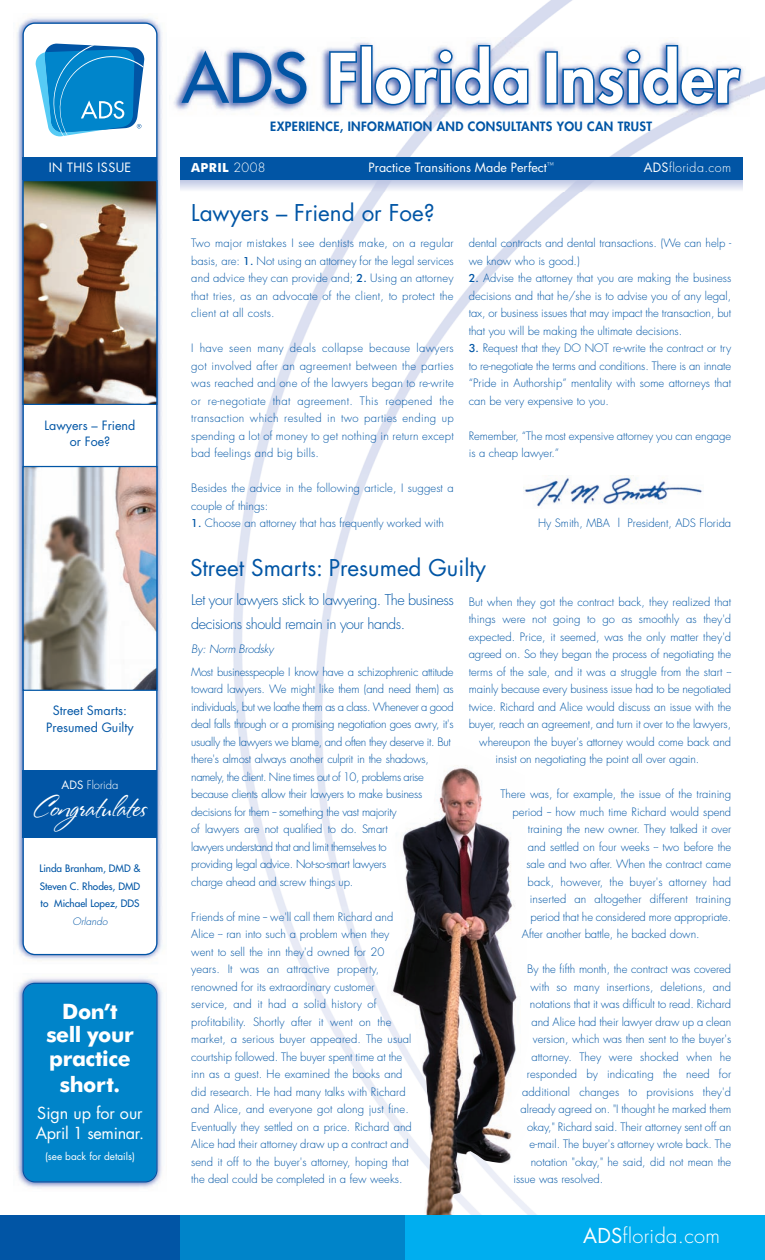
<style>
.page{position:relative;width:765px;height:1260px;background:#fff}
.page>*{position:absolute;margin:0;border:0;box-sizing:border-box;transform-origin:0 0}
.t1{font:27.5px "Stephanie Marie JF";color:#fff}
.t2{font:22.5px "Futura";color:#0155a5}
.t3{font:700 21.25px/23.8px "Futura BT";letter-spacing:-.02em;color:#fff;text-align:center}
.t4{font:300 20px "Futura";letter-spacing:.02em;color:#fff}
.t5{font:16.12px/20px "Futura";letter-spacing:-.02em;color:#fff}
.t6{font:300 14.38px/23.8px "Futura";letter-spacing:-.03em;color:#0155a5}
.t7{font:800 12.5px "Futura";letter-spacing:.03em;color:#0155a5}
.t8{font:12.5px/16.4px "Futura";color:#0155a5;text-align:center}
.t9{font:12.5px "Futura";color:#fff}
.t10{font:300 12.5px "Futura";letter-spacing:.03em;color:#fff}
.t11{font:12.5px "Futura";letter-spacing:.03em;color:#fff}
.t12{font:700 12.5px "Futura BT";letter-spacing:.03em;color:#fff}
.t13{font:300 11.25px/17.5px "Futura";color:#0155a5;text-align:justify}
.t14{font:300 11.25px/17.5px "Futura";letter-spacing:-.025em;color:#0155a5}
.t15{font:italic 300 11.25px "Futura";letter-spacing:-.015em;color:#0155a5}
.t16{font:300 11.25px "Futura";color:#fff}
.t17{font:10px/17.5px "Futura";color:#0155a5;text-align:justify}
.t18{font:10px "Futura";color:#fff}
.t19{font:italic 300 10px "Futura";letter-spacing:.005em;color:#0155a5}
.t20{font:300 7.5px "Futura";color:#fff}
.s1{font-weight:400}
.s2{font-family:"Futura";font-weight:300}
.s3{font-family:"Futura BT";font-weight:500}
</style>
<div class="page">
<img style="left:180px;top:0;width:585px;height:1215px">
<img style="left:387px;top:746px;width:143px;height:469px">
<img style="left:180px;top:180px;width:562px;height:11px">
<img style="left:173px;top:38px;width:576px;height:79px">
<svg style="left:181px;top:51px;width:125px;height:53px"></svg>
<svg style="left:329px;top:45px;width:199px;height:60px"></svg>
<svg style="left:545px;top:45px;width:196px;height:60px"></svg>
<div style="left:180px;top:158px;width:562px;height:22px;background:#0155a5"></div>
<div style="left:405px;top:1215px;width:360px;height:45px;background:#00aeef"></div>
<div style="left:180px;top:1215px;width:225px;height:45px;background:#0084c9"></div>
<div style="left:0;top:1215px;width:180px;height:45px;background:#0155a5"></div>
<img style="left:17px;top:17px;width:145px;height:943px">
<svg style="left:22px;top:22px;width:136px;height:933px"></svg>
<svg style="left:36px;top:44px;width:108px;height:92px"></svg>
<div style="left:22px;top:158px;width:136px;height:22px;background:#0155a5"></div>
<img style="left:24px;top:182px;width:132px;height:221px">
<div style="left:22px;top:180px;width:136px;height:225px;border:1px solid #0155a5"></div>
<img style="left:24px;top:468px;width:132px;height:221px">
<div style="left:22px;top:466px;width:136px;height:225px;border:1px solid #0155a5"></div>
<img style="left:524px;top:476px;width:180px;height:33px">
<img style="left:16px;top:978px;width:146px;height:210px">
<div style="left:22px;top:983px;width:136px;height:199px;background:#0084c9"></div>
<div style="left:22px;top:770px;width:136px;height:68px;background:#0155a5"></div>
<p class="t11" style="left:49px;top:162px;width:84px">IN THIS ISSUE</p>
<p class="t8" style="left:45px;top:418px;width:92px">Lawyers – Friend or Foe?</p>
<p class="t8" style="left:46px;top:704px;width:89px">Street Smarts:<br>Presumed Guilty</p>
<p class="t16" style="left:62px;top:780px;width:58px"><span class="s1">ADS</span> Florida</p>
<h1 class="t1" style="left:34px;top:790px;width:114px">Congratulates</h1>
<p class="t17" style="left:40px;top:860px;width:103px">Linda Branham, DMD &amp; Steven C. Rhodes, DMD to Michael Lopez, DDS</p>
<p class="t19" style="left:72px;top:916px;width:37px">Orlando</p>
<h3 class="t3" style="left:46px;top:1001px;width:89px">Don’t sell your practice</h3>
<h3 class="t3" style="left:60px;top:1075px;width:62px">short.</h3>
<h3 class="t5" style="left:36px;top:1104px;width:110px">Sign up for our<br>April 1 seminar.</h3>
<p class="t18" style="left:45px;top:1152px;width:91px">(see back for details)</p>
<p class="t7" style="left:270px;top:121px;width:383px">EXPERIENCE, INFORMATION AND CONSULTANTS YOU CAN TRUST</p>
<p class="t9" style="left:369px;top:162px;width:180px">Practice Transitions Made Perfect</p>
<p class="t12" style="left:191px;top:163px;width:76px">APRIL <span class="s2">2008</span></p>
<p class="t20" style="left:547px;top:162px;width:9px">™</p>
<h2 class="t2" style="left:191px;top:203px;width:245px">Lawyers – Friend or Foe?</h2>
<p class="t10" style="left:644px;top:162px;width:89px"><span class="s1">ADS</span>florida.com</p>
<p class="t13" style="left:191px;top:235px;width:264px">Two major mistakes I see dentists make, on a regular basis, are: <span class="s3">1.</span> Not using an attorney for the legal services and advice they can provide and; <span class="s3">2.</span> Using an attorney that tries, as an advocate of the client, to protect the client at all costs.</p>
<p class="t13" style="left:191px;top:340px;width:264px">I have seen many deals collapse because lawyers got involved after an agreement between the parties was reached and one of the lawyers began to re-write or re-negotiate that agreement. This reopened the transaction which resulted in two parties ending up spending a lot of money to get nothing in return except bad feelings and big bills.</p>
<p class="t13" style="left:191px;top:480px;width:264px">Besides the advice in the following article, I suggest a couple of things:</p>
<p class="t13" style="left:191px;top:516px;width:254px"><span class="s3">1.</span> Choose an attorney that has frequently worked with</p>
<p class="t13" style="left:469px;top:236px;width:264px">dental contracts and dental transactions. (We can help - we know who is good.)</p>
<p class="t13" style="left:469px;top:271px;width:264px"><span class="s3">2.</span> Advise the attorney that you are making the business decisions and that he/she is to advise you of any legal, tax, or business issues that may impact the transaction, but that you will be making the ultimate decisions.</p>
<p class="t13" style="left:469px;top:341px;width:264px"><span class="s3">3.</span> Request that they DO NOT re-write the contract or try to re-negotiate the terms and conditions. There is an innate “Pride in Authorship” mentality with some attorneys that can be very expensive to you.</p>
<p class="t13" style="left:469px;top:428px;width:264px">Remember, “The most expensive attorney you can engage is a cheap lawyer.”</p>
<p class="t13" style="left:538px;top:516px;width:195px">Hy Smith, MBA | President, ADS Florida</p>
<h2 class="t2" style="left:190px;top:558px;width:298px">Street Smarts: Presumed Guilty</h2>
<p class="t6" style="left:191px;top:590px;width:264px">Let your lawyers stick to lawyering. The business decisions should remain in your hands.</p>
<p class="t15" style="left:191px;top:644px;width:84px">By: Norm Brodsky</p>
<p class="t13" style="left:469px;top:594px;width:264px">But when they got the contract back, they realized that</p>
<p class="t13" style="left:469px;top:611px;width:264px">things were not going to go as smoothly as they'd</p>
<p class="t13" style="left:469px;top:629px;width:264px">expected. Price, it seemed, was the only matter they'd</p>
<p class="t13" style="left:469px;top:646px;width:264px">agreed on. So they began the process of negotiating the</p>
<p class="t13" style="left:469px;top:664px;width:264px">terms of the sale, and it was a struggle from the start --</p>
<p class="t13" style="left:469px;top:681px;width:264px">mainly because every business issue had to be negotiated</p>
<p class="t13" style="left:469px;top:699px;width:264px">twice. Richard and Alice would discuss an issue with the</p>
<p class="t13" style="left:469px;top:716px;width:264px">buyer, reach an agreement, and turn it over to the lawyers,</p>
<p class="t13" style="left:479px;top:734px;width:253px">whereupon the buyer's attorney would come back and</p>
<p class="t13" style="left:496px;top:751px;width:205px">insist on negotiating the point all over again.</p>
<p class="t13" style="left:500px;top:786px;width:232px">There was, for example, the issue of the training</p>
<p class="t13" style="left:513px;top:804px;width:220px">period -- how much time Richard would spend</p>
<p class="t13" style="left:528px;top:821px;width:205px">training the new owner. They talked it over</p>
<p class="t13" style="left:528px;top:839px;width:205px">and settled on four weeks -- two before the</p>
<p class="t13" style="left:526px;top:856px;width:206px">sale and two after. When the contract came</p>
<p class="t13" style="left:528px;top:874px;width:205px">back, however, the buyer's attorney had</p>
<p class="t13" style="left:530px;top:891px;width:203px">inserted an altogether different training</p>
<p class="t13" style="left:531px;top:909px;width:202px">period that he considered more appropriate.</p>
<p class="t13" style="left:522px;top:926px;width:179px">After another battle, he backed down.</p>
<p class="t13" style="left:527px;top:961px;width:206px">By the fifth month, the contract was covered</p>
<p class="t13" style="left:530px;top:979px;width:202px">with so many insertions, deletions, and</p>
<p class="t13" style="left:530px;top:996px;width:203px">notations that it was difficult to read. Richard</p>
<p class="t13" style="left:532px;top:1014px;width:201px">and Alice had their lawyer draw up a clean</p>
<p class="t13" style="left:533px;top:1031px;width:200px">version, which was then sent to the buyer's</p>
<p class="t13" style="left:531px;top:1049px;width:201px">attorney. They were shocked when he</p>
<p class="t13" style="left:527px;top:1066px;width:206px">responded by indicating the need for</p>
<p class="t13" style="left:522px;top:1084px;width:211px">additional changes to provisions they'd</p>
<p class="t13" style="left:521px;top:1101px;width:212px">already agreed on. "I thought he marked them</p>
<p class="t13" style="left:527px;top:1119px;width:206px">okay," Richard said. Their attorney sent off an</p>
<p class="t13" style="left:530px;top:1136px;width:203px">e-mail. The buyer's attorney wrote back. The</p>
<p class="t13" style="left:531px;top:1154px;width:202px">notation "okay," he said, did not mean the</p>
<p class="t13" style="left:513px;top:1171px;width:91px">issue was resolved.</p>
<p class="t14" style="left:191px;top:664px;width:264px">Most businesspeople I know have a schizophrenic attitude toward lawyers. We might like them (and need them) as individuals, but we loathe them as a class. Whenever a good deal falls through or a promising negotiation goes awry, it's usually the lawyers we blame, and often they deserve it. But there's almost always another culprit in the shadows, namely, the client. Nine times out of 10, problems arise because clients allow their lawyers to make business decisions for them -- something the vast majority<br>of lawyers are not qualified to do. Smart<br>lawyers understand that and limit themselves to<br>providing legal advice. Not-so-smart lawyers<br>charge ahead and screw things up.</p>
<p class="t13" style="left:191px;top:909px;width:222px;text-align:left">Friends of mine -- we'll call them Richard and Alice -- ran into such a problem when they went to sell the inn they'd owned for 20 years. It was an attractive property, renowned for its extraordinary customer service, and it had a solid history of profitability. Shortly after it went on the market, a serious buyer appeared. The usual courtship followed. The buyer spent time at the inn as a guest. He examined the books and did research. He had many talks with Richard and Alice, and everyone got along just fine.<br>Eventually they settled on a price. Richard and Alice had their attorney draw up a contract and send it off to the buyer's attorney, hoping that the deal could be completed in a few weeks.</p>
<h3 class="t4" style="left:583px;top:1227px;width:138px"><span class="s1">ADS</span>florida.com</h3>
</div>
